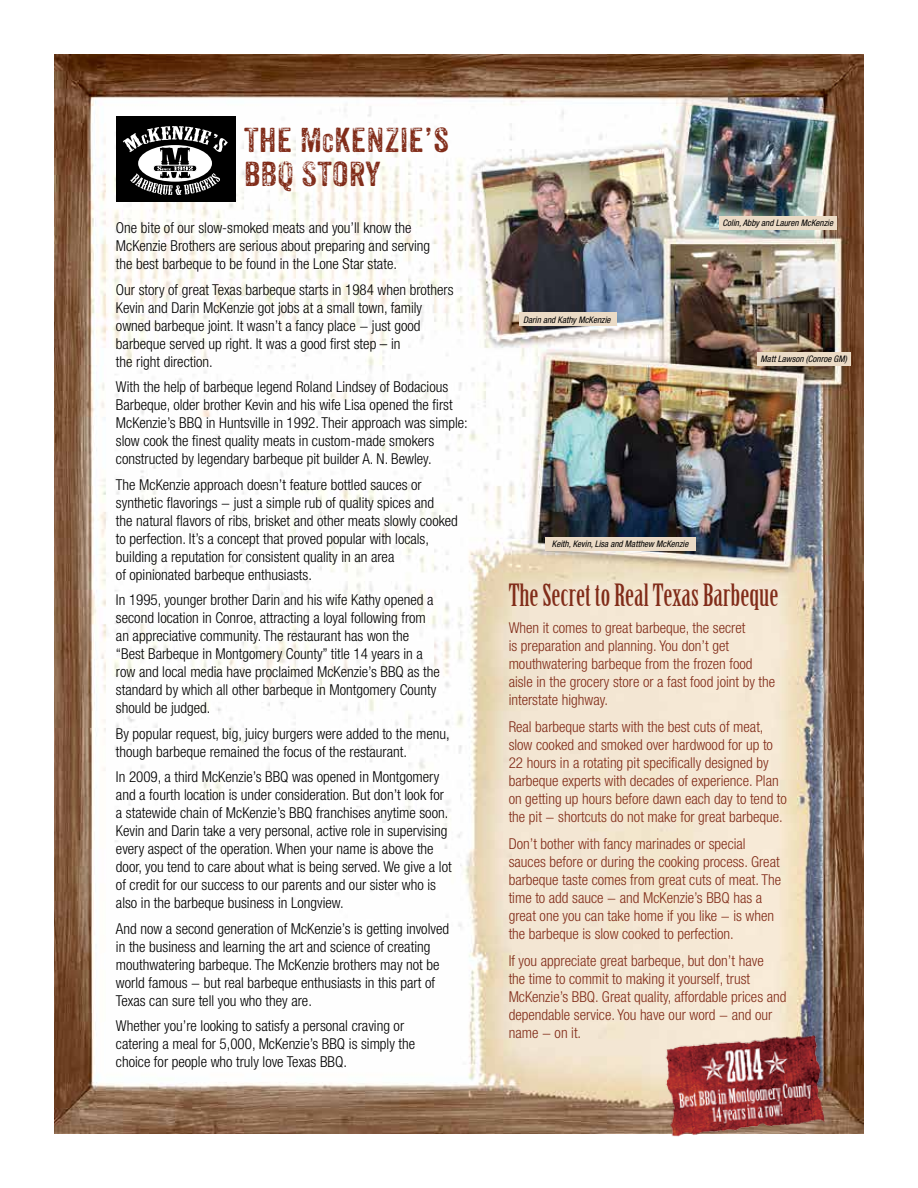
<style>
.page{position:relative;width:918px;height:1188px;background:#fff}
.page>*{position:absolute;margin:0;border:0;box-sizing:border-box;transform-origin:0 0}
.t1{font:33.6px/33.6px "Anodyne";color:#812c19;scale:1.1 1}
.t2{font:30px "Birch Std";color:#812c19;scale:1.1 1}
.t3{font:300 condensed 15px/18px "Helvetica Neue";color:#000}
.t4{font:300 condensed 15px/18px "Helvetica Neue";color:#812c19}
.t5{font:italic condensed 9px "Helvetica Neue";color:#000}
.s1{font-size:24.9px}
</style>
<div class="page">
<img style="left:54px;top:54px;width:810px;height:1080px">
<div style="left:116px;top:117px;width:120px;height:85px;background:#000"></div>
<svg style="left:123px;top:126px;width:105px;height:69px"></svg>
<img style="left:654px;top:1022px;width:184px;height:115px">
<div style="left:719px;top:217px;width:118px;height:13px;background:#ebdbc6"></div>
<div style="left:520px;top:313px;width:97px;height:13px;background:#ebdbc6"></div>
<div style="left:757px;top:352px;width:94px;height:14px;background:#ebdbc6"></div>
<div style="left:546px;top:537px;width:150px;height:13px;background:#ebdbc6"></div>
<h1 class="t1" style="left:244px;top:123px;width:188px">THE M<span class="s1">C</span>KENZIE’S<br>BBQ STORY</h1>
<p class="t3" style="left:116px;top:219px;width:316px">One bite of our slow-smoked meats and you’ll know the<br>McKenzie Brothers are serious about preparing and serving the best barbeque to be found in the Lone Star state.</p>
<p class="t3" style="left:116px;top:280px;width:339px">Our story of great Texas barbeque starts in 1984 when brothers Kevin and Darin McKenzie got jobs at a small town, family owned barbeque joint. It wasn’t a fancy place − just good barbeque served up right. It was a good first step – in<br>the right direction.</p>
<p class="t3" style="left:116px;top:378px;width:353px">With the help of barbeque legend Roland Lindsey of Bodacious Barbeque, older brother Kevin and his wife Lisa opened the first McKenzie’s BBQ in Huntsville in 1992. Their approach was simple: slow cook the finest quality meats in custom-made smokers constructed by legendary barbeque pit builder A. N. Bewley.</p>
<p class="t3" style="left:116px;top:475px;width:343px">The McKenzie approach doesn’t feature bottled sauces or synthetic flavorings − just a simple rub of quality spices and<br>the natural flavors of ribs, brisket and other meats slowly cooked to perfection. It’s a concept that proved popular with locals, building a reputation for consistent quality in an area<br>of opinionated barbeque enthusiasts.</p>
<p class="t3" style="left:116px;top:591px;width:325px">In 1995, younger brother Darin and his wife Kathy opened a second location in Conroe, attracting a loyal following from an appreciative community. The restaurant has won the “Best Barbeque in Montgomery County” title 14 years in a row and local media have proclaimed McKenzie’s BBQ as the standard by which all other barbeque in Montgomery County should be judged.</p>
<p class="t3" style="left:116px;top:724px;width:335px">By popular request, big, juicy burgers were added to the menu, though barbeque remained the focus of the restaurant.</p>
<p class="t3" style="left:116px;top:768px;width:337px">In 2009, a third McKenzie’s BBQ was opened in Montgomery and a fourth location is under consideration. But don’t look for a statewide chain of McKenzie’s BBQ franchises anytime soon.<br>Kevin and Darin take a very personal, active role in supervising every aspect of the operation. When your name is above the door, you tend to care about what is being served. We give a lot of credit for our success to our parents and our sister who is also in the barbeque business in Longview.</p>
<p class="t3" style="left:116px;top:919px;width:335px">And now a second generation of McKenzie’s is getting involved in the business and learning the art and science of creating mouthwatering barbeque. The McKenzie brothers may not be world famous − but real barbeque enthusiasts in this part of Texas can sure tell you who they are.</p>
<p class="t3" style="left:116px;top:1017px;width:301px">Whether you’re looking to satisfy a personal craving or catering a meal for 5,000, McKenzie’s BBQ is simply the choice for people who truly love Texas BBQ.</p>
<p class="t5" style="left:523px;top:314px;width:89px">Darin and Kathy McKenzie</p>
<p class="t5" style="left:723px;top:218px;width:112px">Colin, Abby and Lauren McKenzie</p>
<p class="t5" style="left:761px;top:354px;width:88px">Matt Lawson (Conroe GM)</p>
<p class="t5" style="left:552px;top:538px;width:138px">Keith, Kevin, Lisa and Matthew McKenzie</p>
<h2 class="t2" style="left:509px;top:578px;width:247px">The Secret to Real Texas Barbeque</h2>
<p class="t4" style="left:509px;top:618px;width:268px">When it comes to great barbeque, the secret<br>is preparation and planning. You don’t get mouthwatering barbeque from the frozen food aisle in the grocery store or a fast food joint by the interstate highway.</p>
<p class="t4" style="left:509px;top:717px;width:280px">Real barbeque starts with the best cuts of meat, slow cooked and smoked over hardwood for up to 22 hours in a rotating pit specifically designed by barbeque experts with decades of experience. Plan on getting up hours before dawn each day to tend to the pit − shortcuts do not make for great barbeque.</p>
<p class="t4" style="left:509px;top:834px;width:274px">Don’t bother with fancy marinades or special sauces before or during the cooking process. Great barbeque taste comes from great cuts of meat. The time to add sauce − and McKenzie’s BBQ has a great one you can take home if you like − is when the barbeque is slow cooked to perfection.</p>
<p class="t4" style="left:509px;top:951px;width:279px">If you appreciate great barbeque, but don’t have<br>the time to commit to making it yourself, trust McKenzie’s BBQ. Great quality, affordable prices and dependable service. You have our word − and our name − on it.</p>
</div>
